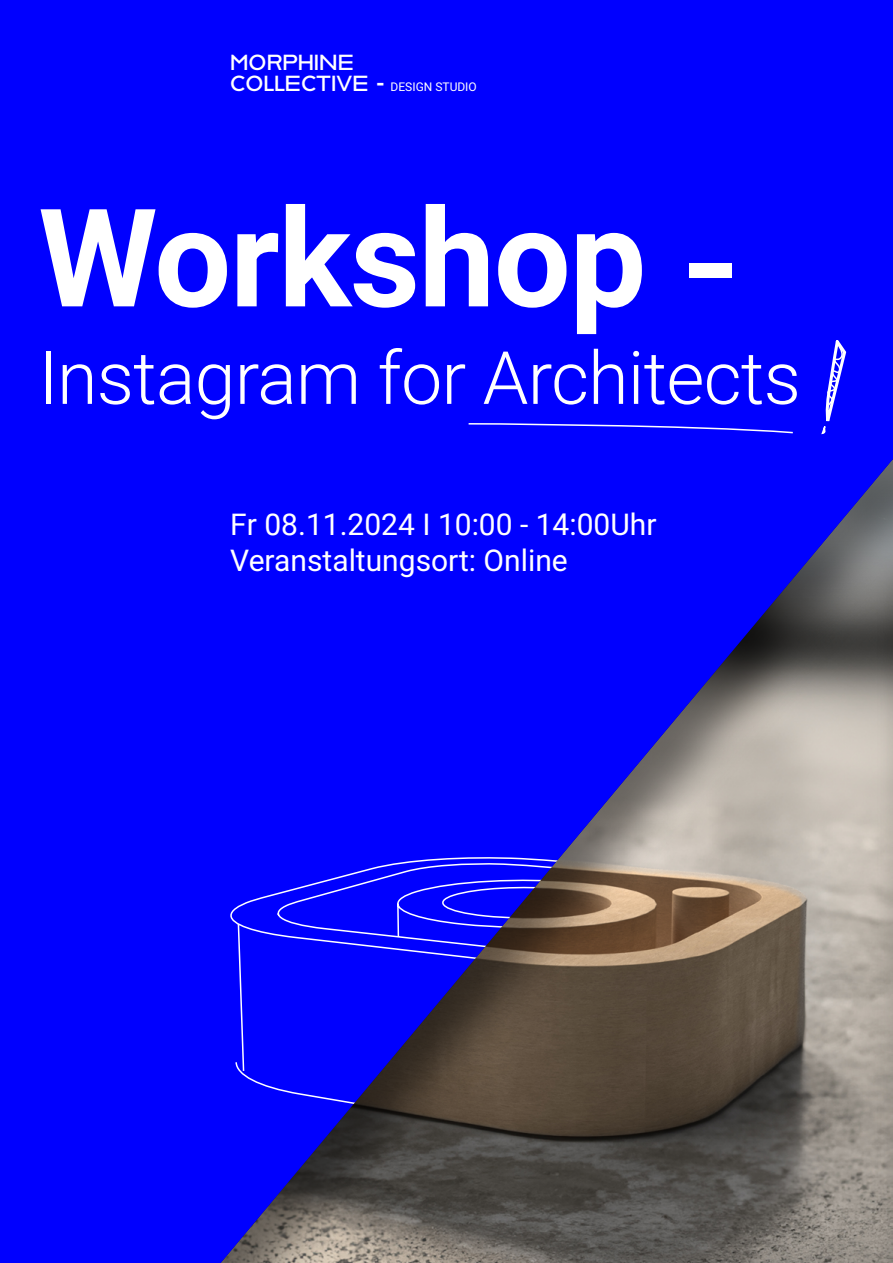
<style>
.page{position:relative;width:893px;height:1263px;background:#fff}
.page>*{position:absolute;margin:0;border:0;box-sizing:border-box;transform-origin:0 0}
.t1{font:700 136.5px "Roboto";letter-spacing:-.01em;color:#fff}
.t2{font:300 73.5px "Roboto";letter-spacing:-.01em;color:#fff}
.t3{font:30px/36px "Roboto";color:#fff}
.t4{font:21px "Reross Quadratic";color:#fff}
.t5{font:12px "Roboto";color:#fff}
.s1{font-family:"Reross Quadratic";font-size:21px}
.s2{font-weight:700;font-size:22.5px}
.s3{font-family:"Reross Quadratic";font-weight:400}
</style>
<div class="page">
<div style="left:1px;top:1px;width:892px;height:1262px;background:#00f"></div>
<div style="left:0;top:1209px;width:893px;height:54px;background:#00f"></div>
<div style="left:151px;top:449px;width:742px;height:814px;background:#000;opacity:.53"></div>
<svg style="left:821px;top:340px;width:26px;height:95px"></svg>
<svg style="left:468px;top:423px;width:325px;height:11px"></svg>
<p class="t4" style="left:230px;top:48px;width:125px">MORPHINE</p>
<p class="t5" style="left:230px;top:78px;width:248px"><span class="s1">COLLECTIVE</span> <span class="s2">-</span> DESIGN STUDIO</p>
<h1 class="t1" style="left:38px;top:162px;width:705px">Workshop <span class="s3">-</span></h1>
<h2 class="t2" style="left:38px;top:326px;width:764px">Instagram for Architects</h2>
<p class="t3" style="left:230px;top:505px;width:428px">Fr 08.11.2024 I 10:00 - 14:00Uhr<br>Veranstaltungsort: Online</p>
</div>
